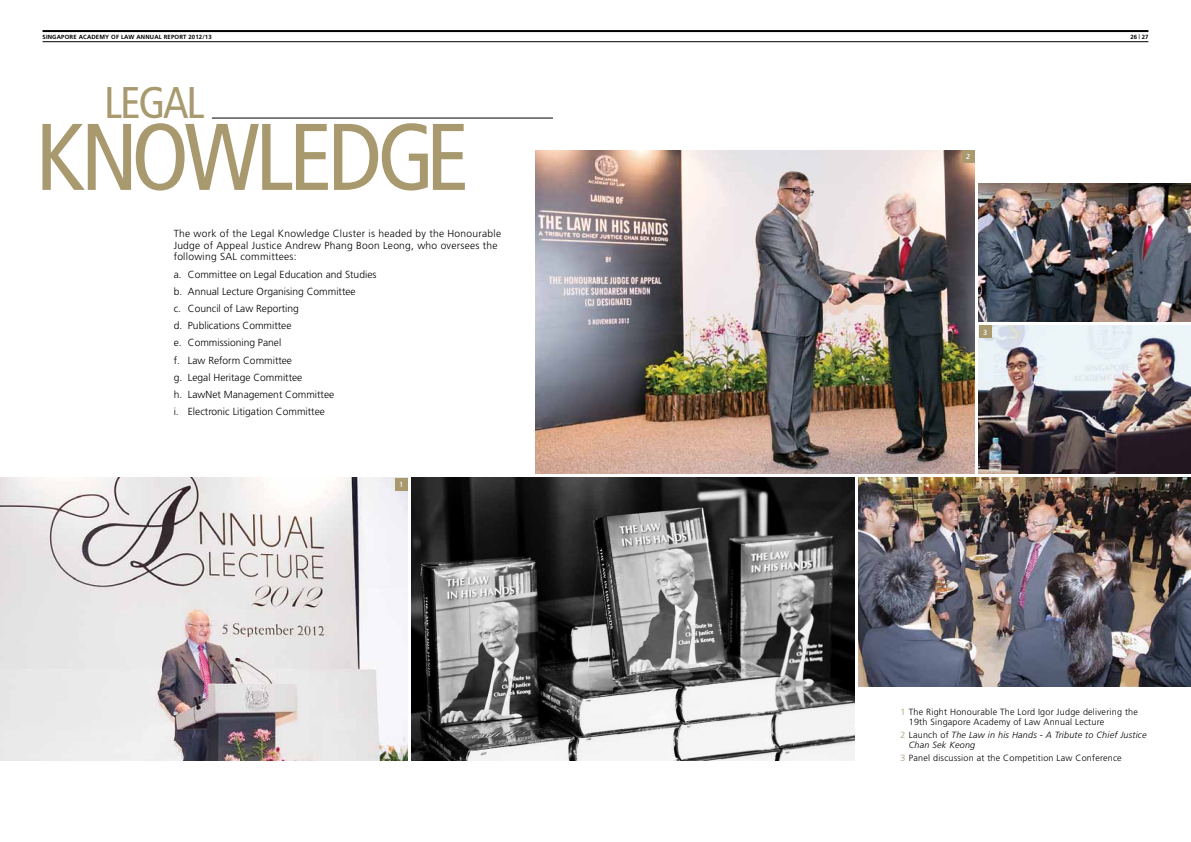
<style>
.page{position:relative;width:1191px;height:842px;background:#fff}
.page>*{position:absolute;margin:0;border:0;box-sizing:border-box;transform-origin:0 0}
.t1{font:condensed 94.5px "Frutiger LT Std";letter-spacing:-.05em;color:#a8996e}
.t2{font:condensed 44.3px "Frutiger LT Std";letter-spacing:-.05em;color:#a8996e}
.t3{font:300 10.2px/17.2px "Frutiger LT Std";color:#000}
.t4{font:300 10.2px/11.5px "Frutiger LT Std";letter-spacing:.025em;color:#000}
.t5{font:300 9px/10px "Frutiger LT Std";letter-spacing:.025em;color:#000}
.t6{font:italic 300 9px/10px "Frutiger LT Std";letter-spacing:.025em;color:#000}
.t7{font:7.4px "Frutiger LT Std";color:#fff}
.t8{font:700 6px "Frutiger LT Std";letter-spacing:.025em;color:#000}
.s1{font-size:5px}
.s2{color:#a8996e}
.s3{font-style:normal;color:#a8996e}
.s4{font-style:normal}
</style>
<div class="page">
<hr style="left:43px;top:30px;width:1105px;height:2px;background:#000">
<hr style="left:43px;top:41px;width:1105px;height:1px;background:#000">
<hr style="left:212px;top:118px;width:341px;height:1px;background:#000">
<img style="left:858px;top:478px;width:333px;height:208px">
<img style="left:979px;top:183px;width:212px;height:138px">
<img style="left:535px;top:150px;width:439px;height:323px">
<img style="left:0;top:478px;width:407px;height:283px">
<img style="left:411px;top:478px;width:443px;height:283px">
<div style="left:395px;top:478px;width:12px;height:12px;background:#a8996e"></div>
<img style="left:979px;top:326px;width:212px;height:147px">
<div style="left:979px;top:326px;width:12px;height:12px;background:#a8996e"></div>
<div style="left:962px;top:150px;width:12px;height:13px;background:#a8996e"></div>
<p class="t8" style="left:43px;top:33px;width:171px">SINGAPORE ACADEMY OF LAW ANNUAL REPORT 2012/13</p>
<p class="t8" style="left:1130px;top:33px;width:20px">26 <span class="s1">|</span> 27</p>
<h2 class="t2" style="left:104px;top:77px;width:102px">LEGAL</h2>
<h1 class="t1" style="left:36px;top:102px;width:435px">KNOWLEDGE</h1>
<p class="t4" style="left:174px;top:228px;width:329px">The work of the Legal Knowledge Cluster is headed by the Honourable<br>Judge of Appeal Justice Andrew Phang Boon Leong, who oversees the following SAL committees:</p>
<p class="t3" style="left:174px;top:266px;width:204px">a. Committee on Legal Education and Studies b. Annual Lecture Organising Committee<br>c. Council of Law Reporting<br>d. Publications Committee<br>e. Commissioning Panel<br>f. Law Reform Committee<br>g. Legal Heritage Committee<br>h. LawNet Management Committee<br>i. Electronic Litigation Committee</p>
<p class="t7" style="left:399px;top:480px;width:6px">1</p>
<p class="t7" style="left:966px;top:152px;width:6px">2</p>
<p class="t7" style="left:983px;top:328px;width:6px">3</p>
<p class="t5" style="left:909px;top:707px;width:231px;text-indent:-9px"><span class="s2">1</span> The Right Honourable The Lord Igor Judge delivering the<br>19th Singapore Academy of Law Annual Lecture</p>
<p class="t6" style="left:909px;top:730px;width:239px;text-indent:-9px"><span class="s3">2</span> <span class="s4">Launch of</span> The Law in his Hands - A Tribute to Chief Justice<br>Chan Sek Keong</p>
<p class="t5" style="left:900px;top:753px;width:223px"><span class="s2">3</span> Panel discussion at the Competition Law Conference</p>
</div>
